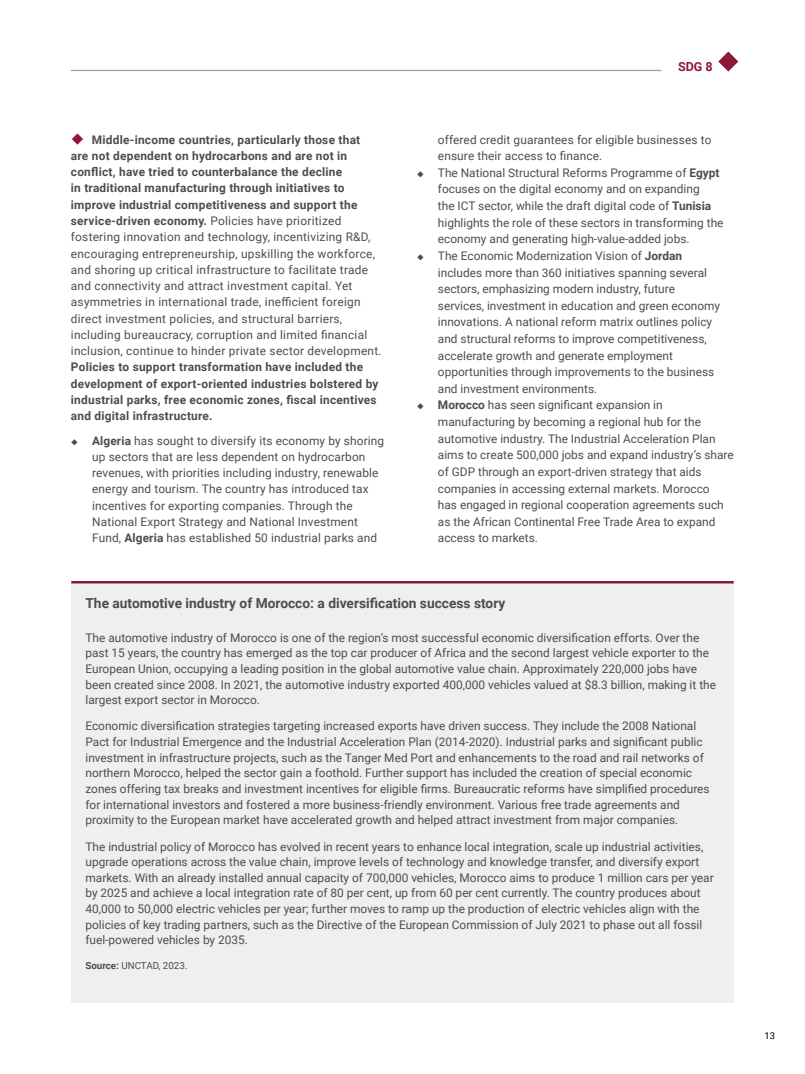
<style>
.page{position:relative;width:805px;height:1074px;background:#fff}
.page>*{position:absolute;margin:0;border:0;box-sizing:border-box;transform-origin:0 0}
.t1{font:700 13.75px "Roboto";color:#4d4d4f}
.t2{font:700 12.5px "Roboto";color:#8f1838}
.t3{font:11.88px/16.6px "Roboto";color:#4d4d4f}
.t4{font:11.88px/16.2px "Roboto";letter-spacing:.02em;color:#4d4d4f}
.t5{font:700 11.88px/16.2px "Roboto";letter-spacing:.02em;color:#4d4d4f}
.t6{font:9.75px "Roboto";color:#4d4d4f}
.t7{font:9.38px "Roboto";color:#000}
.s1{font-weight:700}
</style>
<div class="page">
<hr style="left:71px;top:70px;width:590px;height:1px;background:#9d9fa2">
<svg style="left:718px;top:51px;width:20px;height:21px"></svg>
<div style="left:71px;top:584px;width:662px;height:419px;background:#efeff0"></div>
<hr style="left:71px;top:581px;width:662px;height:2px;background:#8f1838">
<p class="t4" style="left:71px;top:131px;width:312px;text-indent:21px"><span class="s1">Middle-income countries, particularly those that<br>are not dependent on hydrocarbons and are not in conflict, have tried to counterbalance the decline<br>in traditional manufacturing through initiatives to improve industrial competitiveness and support the service-driven economy.</span> Policies have prioritized fostering innovation and technology, incentivizing R&amp;D, encouraging entrepreneurship, upskilling the workforce, and shoring up critical infrastructure to facilitate trade and connectivity and attract investment capital. Yet asymmetries in international trade, inefficient foreign direct investment policies, and structural barriers, including bureaucracy, corruption and limited financial inclusion, continue to hinder private sector development.</p>
<p class="t5" style="left:71px;top:359px;width:309px">Policies to support transformation have included the development of export-oriented industries bolstered by industrial parks, free economic zones, fiscal incentives and digital infrastructure.</p>
<p class="t3" style="left:92px;top:432px;width:293px;line-height:16.2px"><span class="s1">Algeria</span> has sought to diversify its economy by shoring up sectors that are less dependent on hydrocarbon revenues, with priorities including industry, renewable energy and tourism. The country has introduced tax incentives for exporting companies. Through the National Export Strategy and National Investment Fund, <span class="s1">Algeria</span> has established 50 industrial parks and</p>
<p class="t2" style="left:678px;top:58px;width:36px">SDG 8</p>
<p class="t3" style="left:438px;top:131px;width:297px">offered credit guarantees for eligible businesses to ensure their access to finance.<br>The National Structural Reforms Programme of <span class="s1">Egypt </span>focuses on the digital economy and on expanding<br>the ICT sector, while the draft digital code of <span class="s1">Tunisia </span>highlights the role of these sectors in transforming the economy and generating high-value-added jobs.<br>The Economic Modernization Vision of <span class="s1">Jordan<br></span>includes more than 360 initiatives spanning several sectors, emphasizing modern industry, future<br>services, investment in education and green economy innovations. A national reform matrix outlines policy and structural reforms to improve competitiveness, accelerate growth and generate employment opportunities through improvements to the business and investment environments.<br><span class="s1">Morocco</span> has seen significant expansion in manufacturing by becoming a regional hub for the automotive industry. The Industrial Acceleration Plan aims to create 500,000 jobs and expand industry’s share of GDP through an export-driven strategy that aids companies in accessing external markets. Morocco<br>has engaged in regional cooperation agreements such as the African Continental Free Trade Area to expand access to markets.</p>
<p class="t1" style="left:85px;top:594px;width:421px">The automotive industry of Morocco: a diversification success story</p>
<p class="t3" style="left:85px;top:629px;width:632px;line-height:15.6px">The automotive industry of Morocco is one of the region’s most successful economic diversification efforts. Over the past 15 years, the country has emerged as the top car producer of Africa and the second largest vehicle exporter to the European Union, occupying a leading position in the global automotive value chain. Approximately 220,000 jobs have been created since 2008. In 2021, the automotive industry exported 400,000 vehicles valued at $8.3 billion, making it the largest export sector in Morocco.</p>
<p class="t3" style="left:85px;top:718px;width:625px;line-height:15.6px">Economic diversification strategies targeting increased exports have driven success. They include the 2008 National Pact for Industrial Emergence and the Industrial Acceleration Plan (2014-2020). Industrial parks and significant public investment in infrastructure projects, such as the Tanger Med Port and enhancements to the road and rail networks of northern Morocco, helped the sector gain a foothold. Further support has included the creation of special economic zones offering tax breaks and investment incentives for eligible firms. Bureaucratic reforms have simplified procedures for international investors and fostered a more business-friendly environment. Various free trade agreements and proximity to the European market have accelerated growth and helped attract investment from major companies.</p>
<p class="t3" style="left:85px;top:838px;width:629px;line-height:15.6px">The industrial policy of Morocco has evolved in recent years to enhance local integration, scale up industrial activities, upgrade operations across the value chain, improve levels of technology and knowledge transfer, and diversify export markets. With an already installed annual capacity of 700,000 vehicles, Morocco aims to produce 1 million cars per year by 2025 and achieve a local integration rate of 80 per cent, up from 60 per cent currently. The country produces about 40,000 to 50,000 electric vehicles per year; further moves to ramp up the production of electric vehicles align with the policies of key trading partners, such as the Directive of the European Commission of July 2021 to phase out all fossil fuel-powered vehicles by 2035.</p>
<p class="t6" style="left:85px;top:958px;width:103px"><span class="s1">Source:</span> UNCTAD, 2023.</p>
<p class="t7" style="left:764px;top:1028px;width:12px">13</p>
</div>
